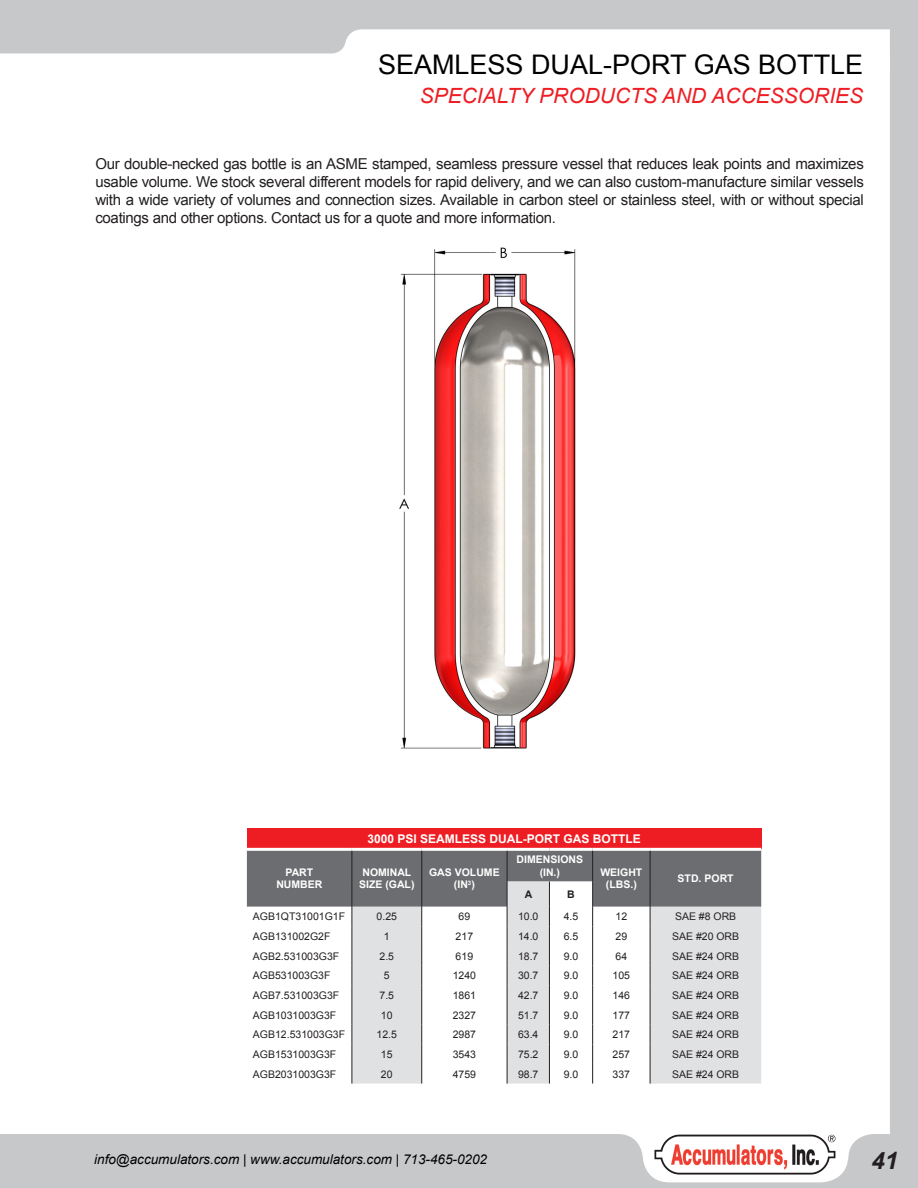
<style>
.page{position:relative;width:918px;height:1188px;background:#c7c8ca}
.page>*{position:absolute;margin:0;border:0;box-sizing:border-box;transform-origin:0 0}
.t1{font:27px "Arial";color:#000}
.t2{font:italic 700 24px "Arial";color:#231f20}
.t3{font:italic 21px "Arial";color:#ee1d23}
.t4{font:15px/18px "Arial";letter-spacing:-.02em;color:#231f20;text-align:justify}
.t5{font:italic 13.5px "Arial";color:#000}
.t6{font:700 12px "Arial";color:#fff}
.t7{font:10.5px "Arial";color:#231f20}
.t8{font:700 10.5px/12.6px "Arial";color:#fff;text-align:center}
.t9{font:700 10.5px "Arial";color:#231f20}
</style>
<div class="page">
<div style="left:0;top:86px;width:890px;height:1048px;background:#fff"></div>
<svg style="left:0;top:29px;width:890px;height:57px"></svg>
<svg style="left:439px;top:1125px;width:451px;height:58px"></svg>
<div style="left:247px;top:829px;width:514px;height:20px;background:#ee1d23"></div>
<hr style="left:247px;top:848px;width:105px;height:3px;background:#fff">
<hr style="left:352px;top:848px;width:70px;height:3px;background:#fff">
<hr style="left:422px;top:848px;width:85px;height:3px;background:#fff">
<hr style="left:507px;top:848px;width:42px;height:3px;background:#fff">
<hr style="left:549px;top:848px;width:44px;height:3px;background:#fff">
<hr style="left:593px;top:848px;width:57px;height:3px;background:#fff">
<hr style="left:650px;top:848px;width:111px;height:3px;background:#fff">
<svg style="left:247px;top:849px;width:514px;height:235px;background:#d2d2d3"></svg>
<img style="left:394px;top:241px;width:191px;height:517px">
<img style="left:653px;top:1130px;width:184px;height:46px">
<h1 class="t1" style="left:378px;top:47px;width:487px">SEAMLESS DUAL-PORT GAS BOTTLE</h1>
<h3 class="t3" style="left:420px;top:82px;width:445px">SPECIALTY PRODUCTS AND ACCESSORIES</h3>
<p class="t4" style="left:95px;top:155px;width:770px">Our double-necked gas bottle is an ASME stamped, seamless pressure vessel that reduces leak points and maximizes usable volume. We stock several different models for rapid delivery, and we can also custom-manufacture similar vessels with a wide variety of volumes and connection sizes. Available in carbon steel or stainless steel, with or without special coatings and other options. Contact us for a quote and more information.</p>
<p class="t6" style="left:367px;top:831px;width:275px">3000 PSI SEAMLESS DUAL-PORT GAS BOTTLE</p>
<p class="t8" style="left:276px;top:866px;width:48px">PART<br>NUMBER</p>
<p class="t8" style="left:359px;top:866px;width:57px">NOMINAL<br>SIZE (GAL)</p>
<p class="t8" style="left:429px;top:866px;width:72px">GAS VOLUME (IN<sup>3</sup>)</p>
<p class="t8" style="left:517px;top:853px;width:68px">DIMENSIONS (IN.)</p>
<p class="t9" style="left:525px;top:887px;width:9px">A</p>
<p class="t9" style="left:567px;top:887px;width:9px">B</p>
<p class="t8" style="left:600px;top:866px;width:43px">WEIGHT (LBS.)</p>
<p class="t8" style="left:678px;top:872px;width:58px">STD. PORT</p>
<p class="t7" style="left:253px;top:910px;width:94px">AGB1QT31001G1F</p>
<p class="t7" style="left:377px;top:910px;width:22px">0.25</p>
<p class="t7" style="left:459px;top:910px;width:13px">69</p>
<p class="t7" style="left:518px;top:910px;width:22px">10.0</p>
<p class="t7" style="left:564px;top:910px;width:16px">4.5</p>
<p class="t7" style="left:616px;top:910px;width:13px">12</p>
<p class="t7" style="left:675px;top:910px;width:63px">SAE #8 ORB</p>
<p class="t7" style="left:253px;top:929px;width:79px">AGB131002G2F</p>
<p class="t7" style="left:384px;top:929px;width:7px">1</p>
<p class="t7" style="left:456px;top:929px;width:19px">217</p>
<p class="t7" style="left:518px;top:929px;width:22px">14.0</p>
<p class="t7" style="left:564px;top:929px;width:16px">6.5</p>
<p class="t7" style="left:616px;top:929px;width:13px">29</p>
<p class="t7" style="left:672px;top:929px;width:69px">SAE #20 ORB</p>
<p class="t7" style="left:253px;top:949px;width:88px">AGB2.531003G3F</p>
<p class="t7" style="left:380px;top:949px;width:16px">2.5</p>
<p class="t7" style="left:456px;top:949px;width:19px">619</p>
<p class="t7" style="left:518px;top:949px;width:22px">18.7</p>
<p class="t7" style="left:564px;top:949px;width:16px">9.0</p>
<p class="t7" style="left:616px;top:949px;width:13px">64</p>
<p class="t7" style="left:672px;top:949px;width:69px">SAE #24 ORB</p>
<p class="t7" style="left:253px;top:969px;width:79px">AGB531003G3F</p>
<p class="t7" style="left:384px;top:969px;width:7px">5</p>
<p class="t7" style="left:453px;top:969px;width:25px">1240</p>
<p class="t7" style="left:518px;top:969px;width:22px">30.7</p>
<p class="t7" style="left:564px;top:969px;width:16px">9.0</p>
<p class="t7" style="left:613px;top:969px;width:19px">105</p>
<p class="t7" style="left:672px;top:969px;width:69px">SAE #24 ORB</p>
<p class="t7" style="left:253px;top:988px;width:88px">AGB7.531003G3F</p>
<p class="t7" style="left:380px;top:988px;width:16px">7.5</p>
<p class="t7" style="left:453px;top:988px;width:25px">1861</p>
<p class="t7" style="left:518px;top:988px;width:22px">42.7</p>
<p class="t7" style="left:564px;top:988px;width:16px">9.0</p>
<p class="t7" style="left:613px;top:988px;width:19px">146</p>
<p class="t7" style="left:672px;top:988px;width:69px">SAE #24 ORB</p>
<p class="t7" style="left:253px;top:1008px;width:85px">AGB1031003G3F</p>
<p class="t7" style="left:381px;top:1008px;width:13px">10</p>
<p class="t7" style="left:453px;top:1008px;width:25px">2327</p>
<p class="t7" style="left:518px;top:1008px;width:22px">51.7</p>
<p class="t7" style="left:564px;top:1008px;width:16px">9.0</p>
<p class="t7" style="left:613px;top:1008px;width:19px">177</p>
<p class="t7" style="left:672px;top:1008px;width:69px">SAE #24 ORB</p>
<p class="t7" style="left:253px;top:1028px;width:94px">AGB12.531003G3F</p>
<p class="t7" style="left:377px;top:1028px;width:22px">12.5</p>
<p class="t7" style="left:453px;top:1028px;width:25px">2987</p>
<p class="t7" style="left:518px;top:1028px;width:22px">63.4</p>
<p class="t7" style="left:564px;top:1028px;width:16px">9.0</p>
<p class="t7" style="left:613px;top:1028px;width:19px">217</p>
<p class="t7" style="left:672px;top:1028px;width:69px">SAE #24 ORB</p>
<p class="t7" style="left:253px;top:1047px;width:85px">AGB1531003G3F</p>
<p class="t7" style="left:381px;top:1047px;width:13px">15</p>
<p class="t7" style="left:453px;top:1047px;width:25px">3543</p>
<p class="t7" style="left:518px;top:1047px;width:22px">75.2</p>
<p class="t7" style="left:564px;top:1047px;width:16px">9.0</p>
<p class="t7" style="left:613px;top:1047px;width:19px">257</p>
<p class="t7" style="left:672px;top:1047px;width:69px">SAE #24 ORB</p>
<p class="t7" style="left:253px;top:1067px;width:85px">AGB2031003G3F</p>
<p class="t7" style="left:381px;top:1067px;width:13px">20</p>
<p class="t7" style="left:453px;top:1067px;width:25px">4759</p>
<p class="t7" style="left:518px;top:1067px;width:22px">98.7</p>
<p class="t7" style="left:564px;top:1067px;width:16px">9.0</p>
<p class="t7" style="left:613px;top:1067px;width:19px">337</p>
<p class="t7" style="left:672px;top:1067px;width:69px">SAE #24 ORB</p>
<p class="t5" style="left:94px;top:1151px;width:394px">info@accumulators.com | www.accumulators.com | 713-465-0202</p>
<h2 class="t2" style="left:871px;top:1145px;width:28px">41</h2>
</div>
